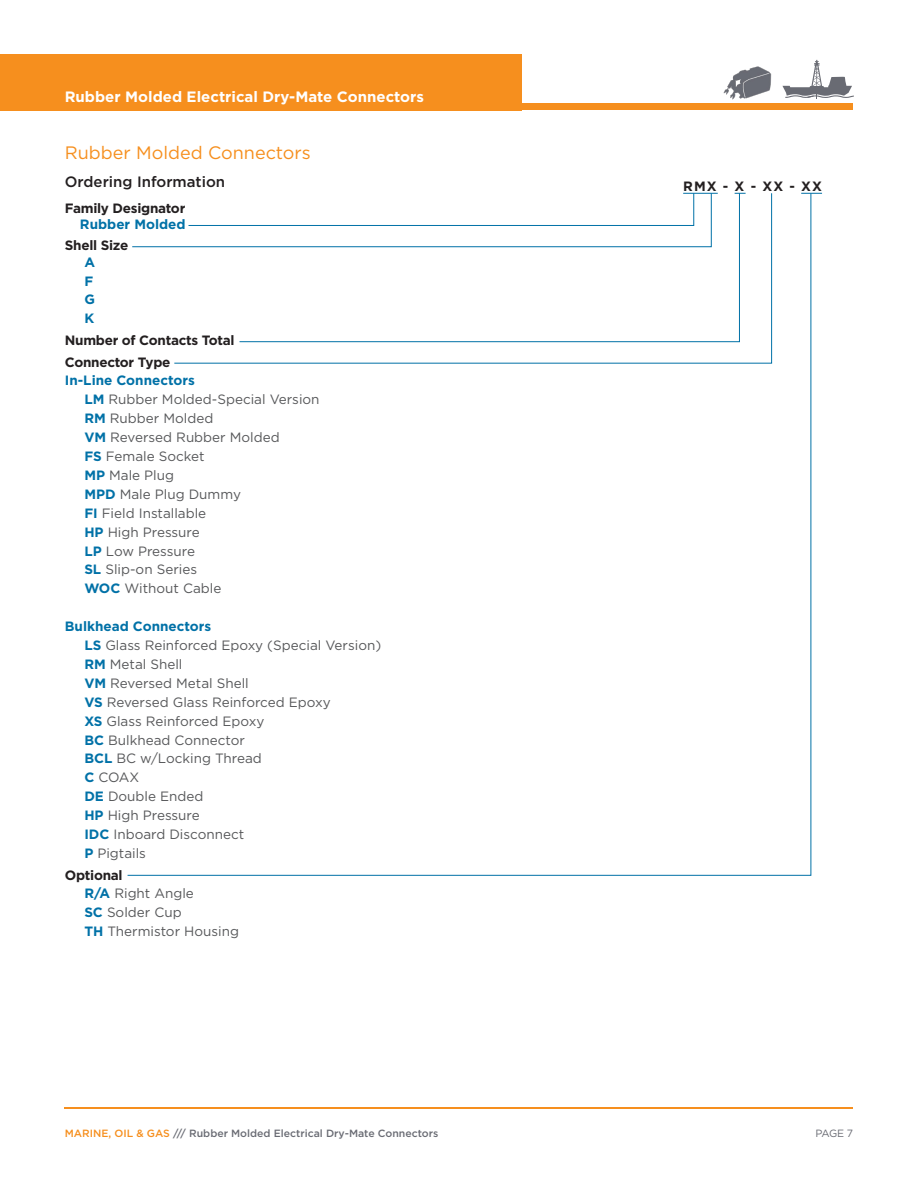
<style>
.page{position:relative;width:918px;height:1188px;background:#fff}
.page>*{position:absolute;margin:0;border:0;box-sizing:border-box;transform-origin:0 0}
.t1{font:18px "Gotham";color:#f68f1e}
.t2{font:700 15px "Gotham";color:#fff}
.t3{font:500 15px "Gotham";color:#231f20}
.PRODUCT_TYPE{font:13.5px "Gotham";color:#57585a}
.PRODUCT_TYPE-2{font:700 13.5px/16.2px "Gotham";letter-spacing:-.02em;color:#231f20;text-align:right}
.PRODUCT_TYPE-3{font:700 13.5px "Gotham";color:#0071a7}
.t4{font:500 10.5px "Gotham";color:#696b73}
.t5{font:10.5px "Gotham";color:#696b73}
.s1{color:#0071a7}
.s2{font-weight:700;color:#0071a7}
.s3{color:#f68f1e}
</style>
<div class="page">
<hr style="left:65px;top:1107px;width:788px;height:1px;background:#f68f1e">
<div style="left:0;top:54px;width:522px;height:56px;background:#f68f1e"></div>
<div style="left:0;top:104px;width:853px;height:6px;background:#f68f1e"></div>
<img style="left:723px;top:66px;width:49px;height:34px">
<svg style="left:782px;top:60px;width:71px;height:39px"></svg>
<svg style="left:127px;top:193px;width:685px;height:683px"></svg>
<p class="t2" style="left:65px;top:87px;width:361px">Rubber Molded Electrical Dry-Mate Connectors</p>
<p class="t1" style="left:65px;top:141px;width:248px">Rubber Molded Connectors</p>
<p class="t3" style="left:65px;top:172px;width:162px">Ordering Information</p>
<p class="PRODUCT_TYPE-2" style="left:65px;top:200px;width:122px">Family Designator<br><span class="s1">Rubber Molded</span></p>
<p class="PRODUCT_TYPE-2" style="left:84px;top:237px;width:45px;text-align:left;text-indent:-20px">Shell Size<br><span class="s1">A</span></p>
<p class="PRODUCT_TYPE-3" style="left:84px;top:272px;width:10px">F</p>
<p class="PRODUCT_TYPE-3" style="left:84px;top:291px;width:12px">G</p>
<p class="PRODUCT_TYPE-3" style="left:84px;top:310px;width:11px">K</p>
<p class="PRODUCT_TYPE-2" style="left:65px;top:332px;width:171px">Number of Contacts Total</p>
<p class="PRODUCT_TYPE-2" style="left:65px;top:354px;width:107px">Connector Type</p>
<p class="PRODUCT_TYPE-3" style="left:65px;top:372px;width:132px">In-Line Connectors</p>
<p class="PRODUCT_TYPE" style="left:84px;top:391px;width:237px"><span class="s2">LM</span> Rubber Molded-Special Version</p>
<p class="PRODUCT_TYPE" style="left:84px;top:410px;width:130px"><span class="s2">RM</span> Rubber Molded</p>
<p class="PRODUCT_TYPE" style="left:84px;top:429px;width:197px"><span class="s2">VM</span> Reversed Rubber Molded</p>
<p class="PRODUCT_TYPE" style="left:84px;top:448px;width:122px"><span class="s2">FS</span> Female Socket</p>
<p class="PRODUCT_TYPE" style="left:84px;top:467px;width:91px"><span class="s2">MP</span> Male Plug</p>
<p class="PRODUCT_TYPE" style="left:84px;top:485px;width:158px"><span class="s2">MPD</span> Male Plug Dummy</p>
<p class="PRODUCT_TYPE" style="left:84px;top:504px;width:123px"><span class="s2">FI</span> Field Installable</p>
<p class="PRODUCT_TYPE" style="left:84px;top:523px;width:117px"><span class="s2">HP</span> High Pressure</p>
<p class="PRODUCT_TYPE" style="left:84px;top:542px;width:112px"><span class="s2">LP</span> Low Pressure</p>
<p class="PRODUCT_TYPE" style="left:84px;top:561px;width:114px"><span class="s2">SL</span> Slip-on Series</p>
<p class="PRODUCT_TYPE" style="left:84px;top:580px;width:138px"><span class="s2">WOC</span> Without Cable</p>
<p class="PRODUCT_TYPE-3" style="left:65px;top:617px;width:148px">Bulkhead Connectors</p>
<p class="PRODUCT_TYPE" style="left:84px;top:637px;width:298px"><span class="s2">LS</span> Glass Reinforced Epoxy (Special Version)</p>
<p class="PRODUCT_TYPE" style="left:84px;top:656px;width:100px"><span class="s2">RM</span> Metal Shell</p>
<p class="PRODUCT_TYPE" style="left:84px;top:674px;width:166px"><span class="s2">VM</span> Reversed Metal Shell</p>
<p class="PRODUCT_TYPE" style="left:84px;top:693px;width:248px"><span class="s2">VS</span> Reversed Glass Reinforced Epoxy</p>
<p class="PRODUCT_TYPE" style="left:84px;top:712px;width:182px"><span class="s2">XS</span> Glass Reinforced Epoxy</p>
<p class="PRODUCT_TYPE" style="left:84px;top:731px;width:162px"><span class="s2">BC</span> Bulkhead Connector</p>
<p class="PRODUCT_TYPE" style="left:84px;top:750px;width:179px"><span class="s2">BCL</span> BC w/Locking Thread</p>
<p class="PRODUCT_TYPE" style="left:84px;top:769px;width:57px"><span class="s2">C</span> COAX</p>
<p class="PRODUCT_TYPE" style="left:84px;top:788px;width:121px"><span class="s2">DE</span> Double Ended</p>
<p class="PRODUCT_TYPE" style="left:84px;top:807px;width:117px"><span class="s2">HP</span> High Pressure</p>
<p class="PRODUCT_TYPE" style="left:84px;top:826px;width:161px"><span class="s2">IDC</span> Inboard Disconnect</p>
<p class="PRODUCT_TYPE" style="left:84px;top:845px;width:63px"><span class="s2">P</span> Pigtails</p>
<p class="PRODUCT_TYPE-2" style="left:65px;top:867px;width:59px">Optional</p>
<p class="PRODUCT_TYPE" style="left:84px;top:885px;width:111px"><span class="s2">R/A</span> Right Angle</p>
<p class="PRODUCT_TYPE" style="left:84px;top:904px;width:99px"><span class="s2">SC</span> Solder Cup</p>
<p class="PRODUCT_TYPE" style="left:84px;top:923px;width:156px"><span class="s2">TH</span> Thermistor Housing</p>
<p class="PRODUCT_TYPE-2" style="left:683px;top:178px;width:140px">RMX - X - XX - XX</p>
<p class="t4" style="left:65px;top:1126px;width:375px"><span class="s3">MARINE, OIL &amp; GAS</span> /// Rubber Molded Electrical Dry-Mate Connectors</p>
<p class="t5" style="left:815px;top:1127px;width:39px">PAGE 7</p>
</div>
